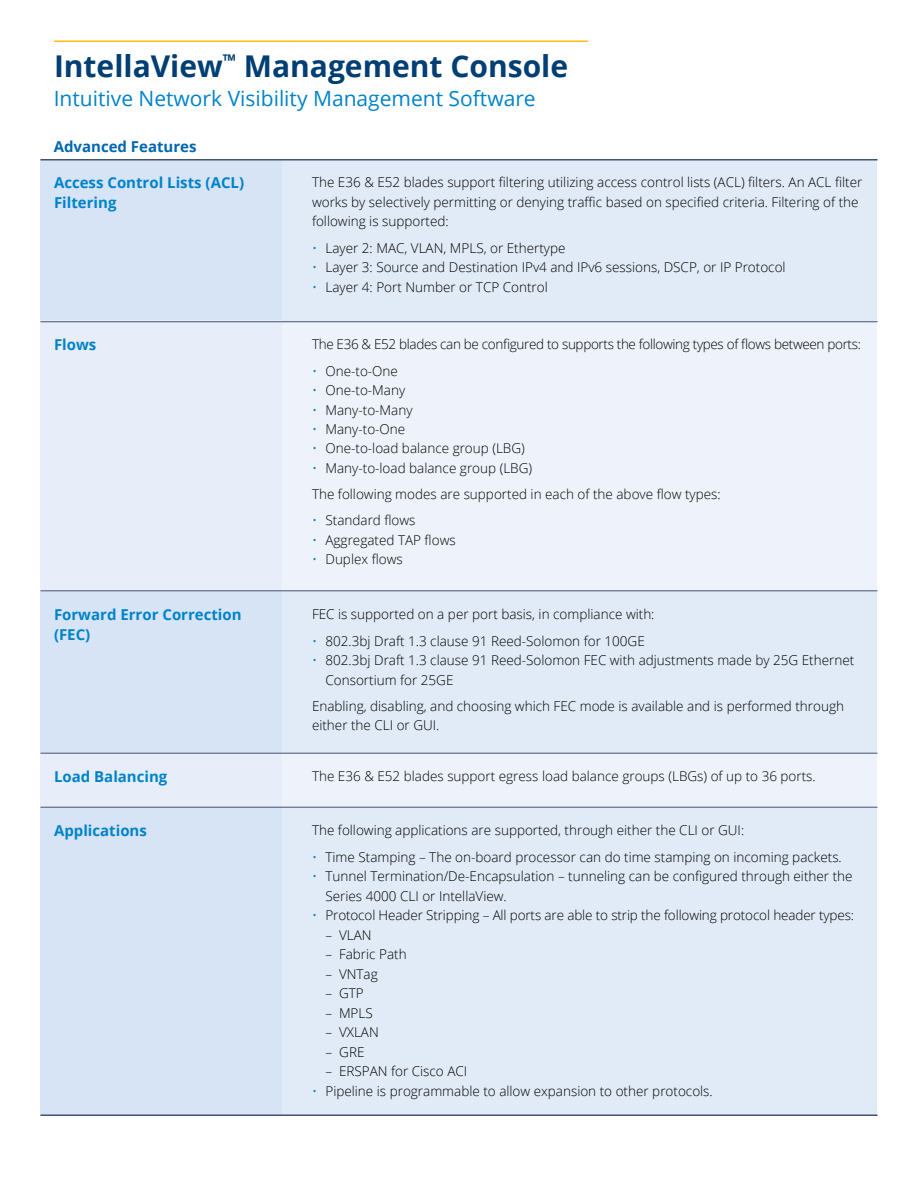
<style>
.page{position:relative;width:918px;height:1188px;background:#fff}
.page>*{position:absolute;margin:0;border:0;box-sizing:border-box;transform-origin:0 0}
.t1{font:700 30px "Open Sans";color:#003e74}
.t2{font:21px "Open Sans";color:#0083ca}
.t3{font:700 15px/19.5px "Open Sans";color:#0083ca}
.t4{font:700 15px "Open Sans";color:#0067b1}
.t5{font:300 13.5px/19.5px "Open Sans";color:#000}
.t6{font:300 13.5px "Open Sans";letter-spacing:-.025em;color:#000}
.s1{color:#0083ca}
</style>
<div class="page">
<div style="left:40px;top:159px;width:838px;height:957px;background:#eef3fb"></div>
<div style="left:40px;top:807px;width:838px;height:309px;background:#e1ebf7"></div>
<div style="left:40px;top:807px;width:242px;height:309px;background:#d6e4f5"></div>
<div style="left:40px;top:159px;width:838px;height:162px;background:#e1ebf7"></div>
<div style="left:40px;top:591px;width:838px;height:162px;background:#e1ebf7"></div>
<div style="left:40px;top:159px;width:242px;height:162px;background:#d6e4f5"></div>
<div style="left:40px;top:321px;width:242px;height:486px;background:#e7eef9"></div>
<div style="left:40px;top:591px;width:242px;height:162px;background:#d6e4f5"></div>
<hr style="left:40px;top:159px;width:838px;height:1px;background:#42526f">
<hr style="left:40px;top:1114px;width:838px;height:2px;background:#42526f">
<hr style="left:40px;top:321px;width:838px;height:1px;background:#42526f">
<hr style="left:40px;top:591px;width:838px;height:1px;background:#42526f">
<hr style="left:40px;top:753px;width:838px;height:1px;background:#42526f">
<hr style="left:40px;top:807px;width:838px;height:1px;background:#42526f">
<hr style="left:54px;top:40px;width:534px;height:2px;background:#febe10">
<h1 class="t1" style="left:54px;top:45px;width:516px">IntellaView<sup>™</sup> Management Console</h1>
<h2 class="t2" style="left:54px;top:84px;width:484px">Intuitive Network Visibility Management Software</h2>
<p class="t4" style="left:54px;top:136px;width:144px">Advanced Features</p>
<p class="t3" style="left:54px;top:173px;width:192px">Access Control Lists (ACL)<br>Filtering</p>
<p class="t5" style="left:312px;top:172px;width:552px">The E36 &amp; E52 blades support filtering utilizing access control lists (ACL) filters. An ACL filter works by selectively permitting or denying traffic based on specified criteria. Filtering of the following is supported:</p>
<p class="t5" style="left:312px;top:238px;width:255px"><span class="s1">•</span> Layer 2: MAC, VLAN, MPLS, or Ethertype</p>
<p class="t5" style="left:312px;top:257px;width:475px"><span class="s1">•</span> Layer 3: Source and Destination IPv4 and IPv6 sessions, DSCP, or IP Protocol</p>
<p class="t5" style="left:312px;top:277px;width:237px"><span class="s1">•</span> Layer 4: Port Number or TCP Control</p>
<p class="t3" style="left:54px;top:335px;width:44px">Flows</p>
<p class="t6" style="left:312px;top:335px;width:550px">The E36 &amp; E52 blades can be configured to supports the following types of flows between ports:</p>
<p class="t5" style="left:312px;top:361px;width:88px"><span class="s1">•</span> One-to-One</p>
<p class="t5" style="left:312px;top:380px;width:95px"><span class="s1">•</span> One-to-Many</p>
<p class="t5" style="left:312px;top:399px;width:102px"><span class="s1">•</span> Many-to-Many</p>
<p class="t5" style="left:312px;top:419px;width:95px"><span class="s1">•</span> Many-to-One</p>
<p class="t5" style="left:312px;top:438px;width:214px"><span class="s1">•</span> One-to-load balance group (LBG)</p>
<p class="t5" style="left:312px;top:455px;width:410px;line-height:26.2px"><span class="s1">•</span> Many-to-load balance group (LBG)<br>The following modes are supported in each of the above flow types:</p>
<p class="t5" style="left:312px;top:510px;width:105px"><span class="s1">•</span> Standard flows</p>
<p class="t5" style="left:312px;top:530px;width:145px"><span class="s1">•</span> Aggregated TAP flows</p>
<p class="t5" style="left:312px;top:549px;width:92px"><span class="s1">•</span> Duplex flows</p>
<p class="t3" style="left:54px;top:605px;width:189px">Forward Error Correction (FEC)</p>
<p class="t5" style="left:312px;top:604px;width:344px">FEC is supported on a per port basis, in compliance with:</p>
<p class="t5" style="left:312px;top:631px;width:334px"><span class="s1">•</span> 802.3bj Draft 1.3 clause 91 Reed-Solomon for 100GE</p>
<p class="t5" style="left:326px;top:650px;width:530px;text-indent:-14px"><span class="s1">•</span> 802.3bj Draft 1.3 clause 91 Reed-Solomon FEC with adjustments made by 25G Ethernet<br>Consortium for 25GE</p>
<p class="t5" style="left:312px;top:696px;width:534px">Enabling, disabling, and choosing which FEC mode is available and is performed through either the CLI or GUI.</p>
<p class="t3" style="left:54px;top:767px;width:115px">Load Balancing</p>
<p class="t5" style="left:312px;top:766px;width:505px">The E36 &amp; E52 blades support egress load balance groups (LBGs) of up to 36 ports.</p>
<p class="t3" style="left:54px;top:821px;width:94px">Applications</p>
<p class="t5" style="left:312px;top:820px;width:434px">The following applications are supported, through either the CLI or GUI:</p>
<p class="t5" style="left:312px;top:847px;width:531px"><span class="s1">•</span> Time Stamping – The on-board processor can do time stamping on incoming packets.</p>
<p class="t5" style="left:326px;top:866px;width:529px;text-indent:-14px"><span class="s1">•</span> Tunnel Termination/De-Encapsulation – tunneling can be configured through either the<br>Series 4000 CLI or IntellaView.</p>
<p class="t5" style="left:312px;top:905px;width:544px"><span class="s1">•</span> Protocol Header Stripping – All ports are able to strip the following protocol header types:</p>
<p class="t5" style="left:326px;top:925px;width:48px">– VLAN</p>
<p class="t5" style="left:326px;top:944px;width:83px">– Fabric Path</p>
<p class="t5" style="left:326px;top:964px;width:54px">– VNTag</p>
<p class="t5" style="left:326px;top:983px;width:40px">– GTP</p>
<p class="t5" style="left:326px;top:1003px;width:49px">– MPLS</p>
<p class="t5" style="left:326px;top:1022px;width:55px">– VXLAN</p>
<p class="t5" style="left:326px;top:1042px;width:41px">– GRE</p>
<p class="t5" style="left:326px;top:1061px;width:143px">– ERSPAN for Cisco ACI</p>
<p class="t5" style="left:312px;top:1080px;width:402px"><span class="s1">•</span> Pipeline is programmable to allow expansion to other protocols.</p>
</div>
